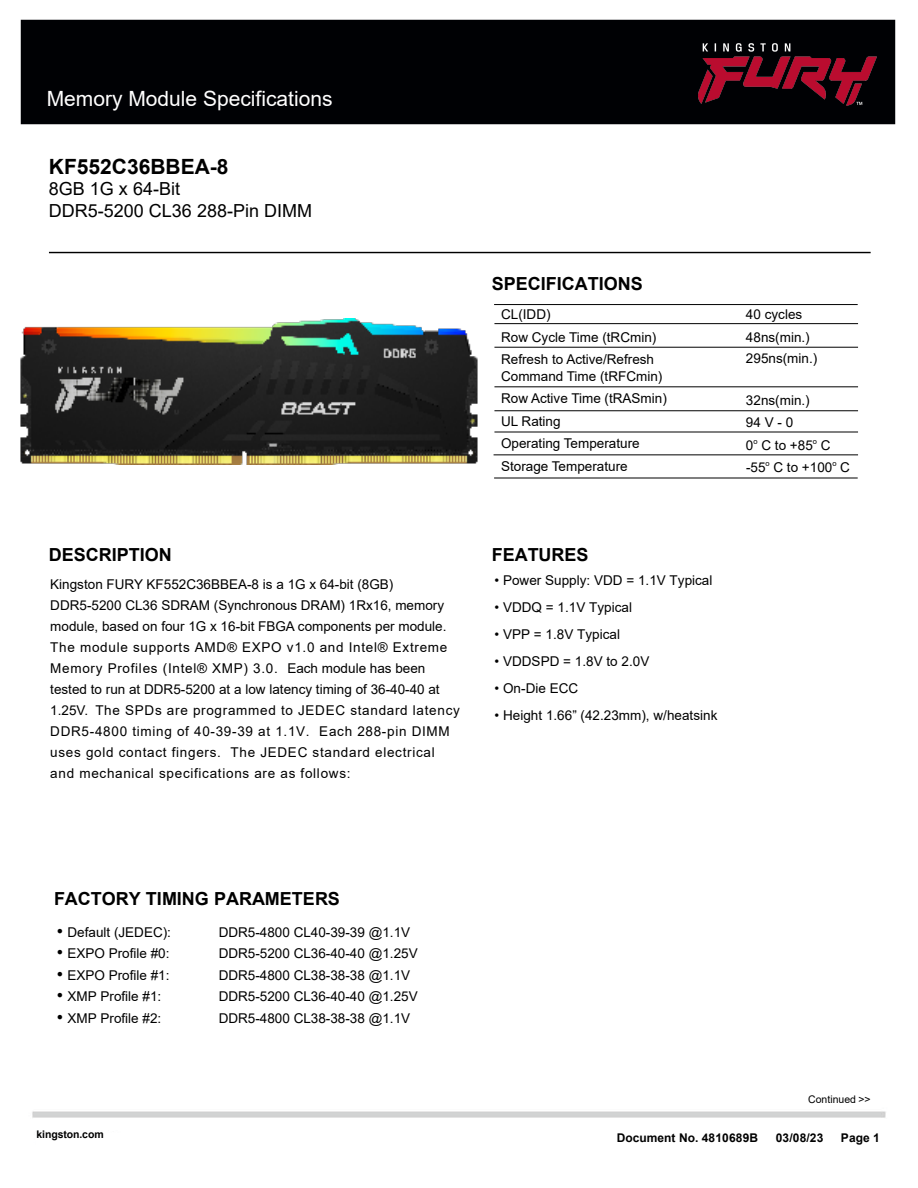
<style>
.page{position:relative;width:918px;height:1188px;background:#fff}
.page>*{position:absolute;margin:0;border:0;box-sizing:border-box;transform-origin:0 0}
.t1{font:21px "Arial";color:#fff}
.t2{font:700 21px "Arial";color:#000}
.t3{font:700 18px "Arial";color:#000}
.t4{font:18px/21.6px "Arial";color:#000}
.t5{font:13.5px/22.5px "Arial";color:#000}
.t6{font:13.5px/21px "Arial";letter-spacing:.05em;color:#000}
.t7{font:700 12px "Arial";color:#000}
.t8{font:700 10.5px "Arial";letter-spacing:-.01em;color:#000}
.t9{font:10.5px "Arial";color:#000}
.s1{font-family:"Times New Roman";font-size:18px}
</style>
<div class="page">
<div style="left:20px;top:19px;width:876px;height:106px;background:#000104"></div>
<img style="left:698px;top:43px;width:179px;height:63px">
<hr style="left:49px;top:252px;width:822px;height:1px;background:#000">
<hr style="left:494px;top:323px;width:364px;height:1px;background:#000">
<hr style="left:494px;top:347px;width:364px;height:1px;background:#000">
<hr style="left:494px;top:386px;width:364px;height:1px;background:#000">
<hr style="left:494px;top:410px;width:364px;height:1px;background:#000">
<hr style="left:494px;top:478px;width:364px;height:1px;background:#000">
<hr style="left:494px;top:432px;width:364px;height:1px;background:#000">
<hr style="left:494px;top:455px;width:364px;height:1px;background:#000">
<hr style="left:494px;top:304px;width:364px;height:1px;background:#000">
<img style="left:20px;top:319px;width:458px;height:145px">
<h1 class="t1" style="left:47px;top:84px;width:287px">Memory Module Specifications</h1>
<h1 class="t2" style="left:49px;top:152px;width:181px">KF552C36BBEA-8</h1>
<h2 class="t4" style="left:49px;top:178px;width:265px">8GB 1G x 64-Bit<br>DDR5-5200 CL36 288-Pin DIMM</h2>
<h2 class="t3" style="left:49px;top:542px;width:125px">DESCRIPTION</h2>
<p class="t6" style="left:50px;top:574px;width:411px">Kingston FURY KF552C36BBEA-8 is a 1G x 64-bit (8GB)<br>DDR5-5200 CL36 SDRAM (Synchronous DRAM) 1Rx16, memory module, based on four 1G x 16-bit FBGA components per module.<br>The module supports AMD® EXPO v1.0 and Intel® Extreme Memory Profiles (Intel® XMP) 3.0. Each module has been tested to run at DDR5-5200 at a low latency timing of 36-40-40 at 1.25V. The SPDs are programmed to JEDEC standard latency DDR5-4800 timing of 40-39-39 at 1.1V. Each 288-pin DIMM uses gold contact fingers. The JEDEC standard electrical and mechanical specifications are as follows:</p>
<h2 class="t3" style="left:492px;top:271px;width:152px">SPECIFICATIONS</h2>
<p class="t5" style="left:501px;top:303px;width:157px">CL(IDD)<br>Row Cycle Time (tRCmin)<br>Refresh to Active/Refresh</p>
<p class="t5" style="left:501px;top:365px;width:167px">Command Time (tRFCmin)<br>Row Active Time (tRASmin)<br>UL Rating<br>Operating Temperature<br>Storage Temperature</p>
<p class="t5" style="left:746px;top:303px;width:65px">40 cycles<br>48ns(min.)</p>
<p class="t5" style="left:746px;top:347px;width:73px">295ns(min.)</p>
<p class="t5" style="left:746px;top:389px;width:106px">32ns(min.)<br>94 V - 0<br>0<sup>o</sup> C to +85<sup>o</sup> C -55<sup>o</sup> C to +100<sup>o</sup> C</p>
<h2 class="t3" style="left:492px;top:542px;width:98px">FEATURES</h2>
<p class="t5" style="left:495px;top:568px;width:219px">• Power Supply: VDD = 1.1V Typical</p>
<p class="t5" style="left:495px;top:595px;width:139px">• VDDQ = 1.1V Typical</p>
<p class="t5" style="left:495px;top:622px;width:127px">• VPP = 1.8V Typical</p>
<p class="t5" style="left:495px;top:649px;width:156px">• VDDSPD = 1.8V to 2.0V</p>
<p class="t5" style="left:495px;top:676px;width:85px">• On-Die ECC</p>
<p class="t5" style="left:495px;top:703px;width:224px">• Height 1.66” (42.23mm), w/heatsink</p>
<h2 class="t3" style="left:54px;top:886px;width:288px">FACTORY TIMING PARAMETERS</h2>
<p class="t5" style="left:57px;top:920px;width:116px"><span class="s1">•</span> Default (JEDEC):</p>
<p class="t5" style="left:219px;top:920px;width:193px">DDR5-4800 CL40-39-39 @1.1V</p>
<p class="t5" style="left:57px;top:942px;width:114px"><span class="s1">•</span> EXPO Profile #0:</p>
<p class="t5" style="left:219px;top:942px;width:201px">DDR5-5200 CL36-40-40 @1.25V</p>
<p class="t5" style="left:57px;top:964px;width:114px"><span class="s1">•</span> EXPO Profile #1:</p>
<p class="t5" style="left:219px;top:964px;width:193px">DDR5-4800 CL38-38-38 @1.1V</p>
<p class="t5" style="left:57px;top:985px;width:106px"><span class="s1">•</span> XMP Profile #1:</p>
<p class="t5" style="left:219px;top:985px;width:201px">DDR5-5200 CL36-40-40 @1.25V</p>
<p class="t5" style="left:57px;top:1007px;width:106px"><span class="s1">•</span> XMP Profile #2:</p>
<p class="t5" style="left:219px;top:1007px;width:193px">DDR5-4800 CL38-38-38 @1.1V</p>
<p class="t8" style="left:36px;top:1127px;width:69px">kingston.com</p>
<p class="t9" style="left:808px;top:1092px;width:64px">Continued &gt;&gt;</p>
<p class="t7" style="left:617px;top:1129px;width:143px">Document No. 4810689B</p>
<p class="t7" style="left:776px;top:1129px;width:49px">03/08/23</p>
<p class="t7" style="left:841px;top:1129px;width:40px">Page 1</p>
</div>
